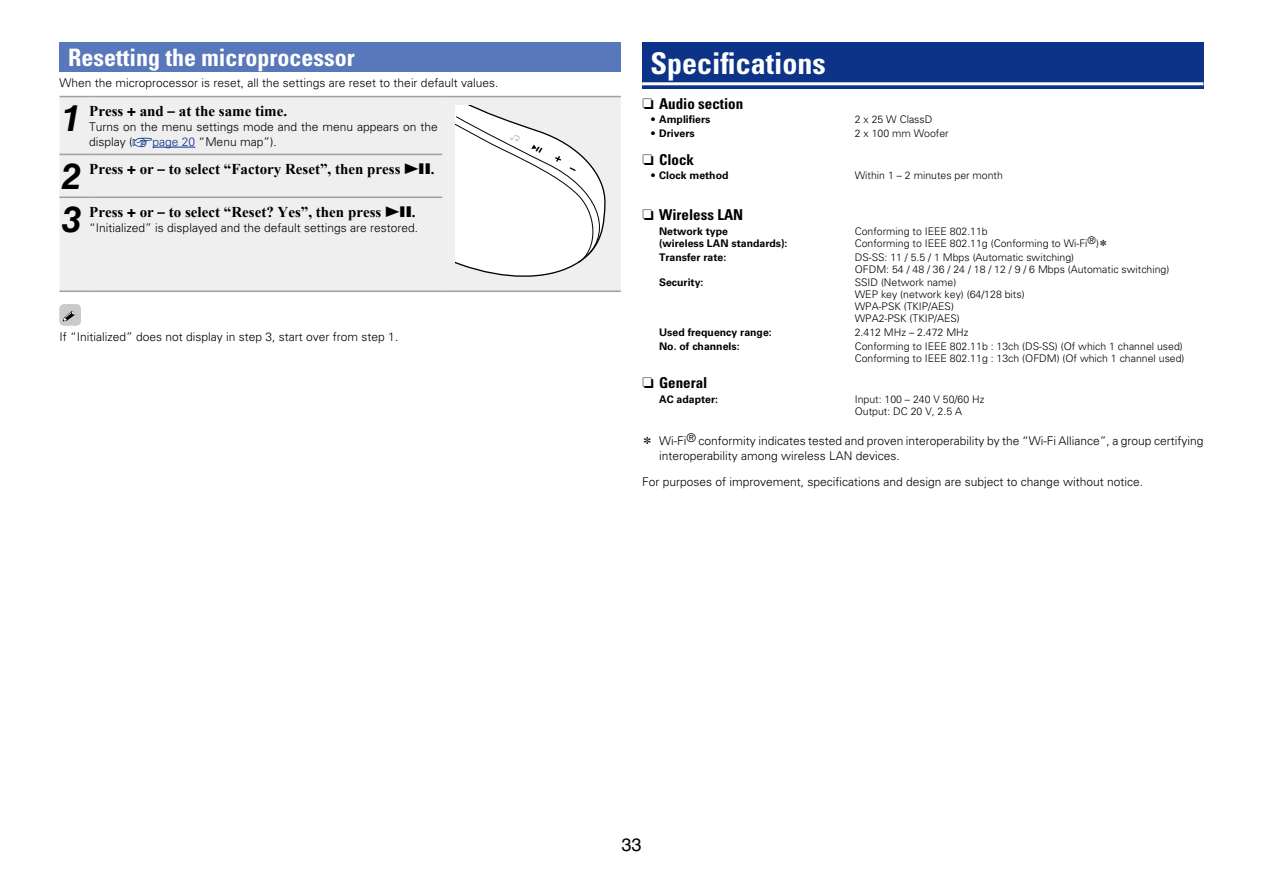
<style>
.page{position:relative;width:1263px;height:893px;background:#fff}
.page>*{position:absolute;margin:0;border:0;box-sizing:border-box;transform-origin:0 0}
.t1{font:italic 700 36px "Helvetica LT Std";color:#000}
.t2{font:700 condensed 30px "Univers LT Std";color:#fff}
.t3{font:700 condensed 24px "Univers LT Std";color:#fff}
.t4{font:18px "Helvetica LT Std";color:#000}
.t5{font:700 15px "Times New Roman";color:#000}
.t6{font:700 condensed 15px "Univers LT Std";color:#000}
.t7{font:300 12px/15px "Univers LT Std";color:#000}
.t8{font:300 10.5px/12px "Univers LT Std";color:#000}
.t9{font:700 10.5px/12px "Univers LT Std";color:#000}
.s1{font-family:"Univers LT Std"}
.s2{font-family:"Marks For Denon";font-weight:400;color:#0b3190}
.s3{color:#0b3190}
.s4{font-family:"Marks For Denon";font-weight:400}
.s5{font-family:"Marks For Denon";font-weight:400;font-stretch:normal}
.s6{font-weight:300}
</style>
<div class="page">
<div style="left:60px;top:43px;width:561px;height:29px;background:#5878bb"></div>
<div style="left:60px;top:97px;width:561px;height:194px;background:#efefef"></div>
<svg style="left:60px;top:96px;width:29px;height:1px"></svg>
<hr style="left:89px;top:96px;width:353px;height:1px;background:#9fa0a0">
<hr style="left:442px;top:96px;width:179px;height:1px;background:#9fa0a0">
<svg style="left:60px;top:154px;width:29px;height:1px"></svg>
<hr style="left:89px;top:154px;width:353px;height:1px;background:#9fa0a0">
<svg style="left:60px;top:197px;width:29px;height:1px"></svg>
<hr style="left:89px;top:197px;width:353px;height:1px;background:#9fa0a0">
<svg style="left:60px;top:291px;width:29px;height:1px"></svg>
<hr style="left:89px;top:291px;width:353px;height:1px;background:#9fa0a0">
<hr style="left:442px;top:291px;width:179px;height:1px;background:#9fa0a0">
<hr style="left:153px;top:147px;width:42px;height:1px;background:#0b3190">
<svg style="left:456px;top:105px;width:158px;height:175px"></svg>
<svg style="left:60px;top:304px;width:21px;height:22px"></svg>
<div style="left:642px;top:43px;width:561px;height:46px;background:#0c3388"></div>
<hr style="left:642px;top:82px;width:561px;height:3px;background:#fff">
<h3 class="t3" style="left:68px;top:43px;width:288px">Resetting the microprocessor</h3>
<p class="t7" style="left:60px;top:76px;width:440px">When the microprocessor is reset, all the settings are reset to their default values.</p>
<h1 class="t1" style="left:62px;top:96px;width:22px">1</h1>
<p class="t5" style="left:89px;top:101px;width:199px">Press <span class="s1">+</span> and <span class="s1">–</span> at the same time.</p>
<p class="t7" style="left:89px;top:119px;width:350px">Turns on the menu settings mode and the menu appears on the display (<span class="s2">V</span><span class="s3">page 20</span> “Menu map”).</p>
<h1 class="t1" style="left:62px;top:154px;width:22px">2</h1>
<p class="t5" style="left:89px;top:159px;width:347px">Press <span class="s1">+</span> or <span class="s1">–</span> to select “Factory Reset”, then press <span class="s4">13</span>.</p>
<h1 class="t1" style="left:62px;top:197px;width:22px">3</h1>
<p class="t5" style="left:89px;top:202px;width:328px">Press <span class="s1">+</span> or <span class="s1">–</span> to select “Reset? Yes”, then press <span class="s4">13</span>.</p>
<p class="t7" style="left:89px;top:220px;width:330px">“Initialized” is displayed and the default settings are restored.</p>
<p class="t7" style="left:60px;top:329px;width:340px">If “Initialized” does not display in step 3, start over from step 1.</p>
<h2 class="t2" style="left:651px;top:45px;width:177px">Specifications</h2>
<p class="t6" style="left:642px;top:94px;width:103px"><span class="s5">N</span> Audio section</p>
<p class="t9" style="left:651px;top:114px;width:61px"><span class="s6">•</span> Amplifiers</p>
<p class="t8" style="left:855px;top:114px;width:79px">2 x 25 W ClassD</p>
<p class="t9" style="left:651px;top:127px;width:46px"><span class="s6">•</span> Drivers</p>
<p class="t8" style="left:855px;top:127px;width:95px">2 x 100 mm Woofer</p>
<p class="t6" style="left:642px;top:150px;width:54px"><span class="s5">N</span> Clock</p>
<p class="t9" style="left:651px;top:170px;width:79px"><span class="s6">•</span> Clock method</p>
<p class="t8" style="left:855px;top:170px;width:150px">Within 1 – 2 minutes per month</p>
<p class="t6" style="left:642px;top:206px;width:103px"><span class="s5">N</span> Wireless LAN</p>
<p class="t9" style="left:659px;top:226px;width:130px">Network type<br>(wireless LAN standards):</p>
<p class="t8" style="left:855px;top:226px;width:255px">Conforming to IEEE 802.11b<br>Conforming to IEEE 802.11g (Conforming to Wi-Fi®)<span class="s4">Z</span></p>
<p class="t9" style="left:659px;top:251px;width:69px">Transfer rate:</p>
<p class="t8" style="left:855px;top:251px;width:316px">DS-SS: 11 / 5.5 / 1 Mbps (Automatic switching)<br>OFDM: 54 / 48 / 36 / 24 / 18 / 12 / 9 / 6 Mbps (Automatic switching)</p>
<p class="t9" style="left:659px;top:277px;width:46px">Security:</p>
<p class="t8" style="left:855px;top:277px;width:171px">SSID (Network name)<br>WEP key (network key) (64/128 bits)<br>WPA-PSK (TKIP/AES)<br>WPA2-PSK (TKIP/AES)</p>
<p class="t9" style="left:659px;top:326px;width:114px">Used frequency range:</p>
<p class="t8" style="left:855px;top:326px;width:115px">2.412 MHz – 2.472 MHz</p>
<p class="t9" style="left:659px;top:340px;width:82px">No. of channels:</p>
<p class="t8" style="left:855px;top:340px;width:331px">Conforming to IEEE 802.11b : 13ch (DS-SS) (Of which 1 channel used)<br>Conforming to IEEE 802.11g : 13ch (OFDM) (Of which 1 channel used)</p>
<p class="t6" style="left:642px;top:374px;width:67px"><span class="s5">N</span> General</p>
<p class="t9" style="left:659px;top:393px;width:60px">AC adapter:</p>
<p class="t8" style="left:855px;top:394px;width:131px">Input: 100 – 240 V 50/60 Hz<br>Output: DC 20 V, 2.5 A</p>
<p class="t7" style="left:659px;top:433px;width:546px;text-indent:-17px"><span class="s4">Z</span> Wi-Fi® conformity indicates tested and proven interoperability by the “Wi-Fi Alliance”, a group certifying interoperability among wireless LAN devices.</p>
<p class="t7" style="left:642px;top:474px;width:502px">For purposes of improvement, specifications and design are subject to change without notice.</p>
<h3 class="t4" style="left:621px;top:834px;width:22px">33</h3>
</div>
